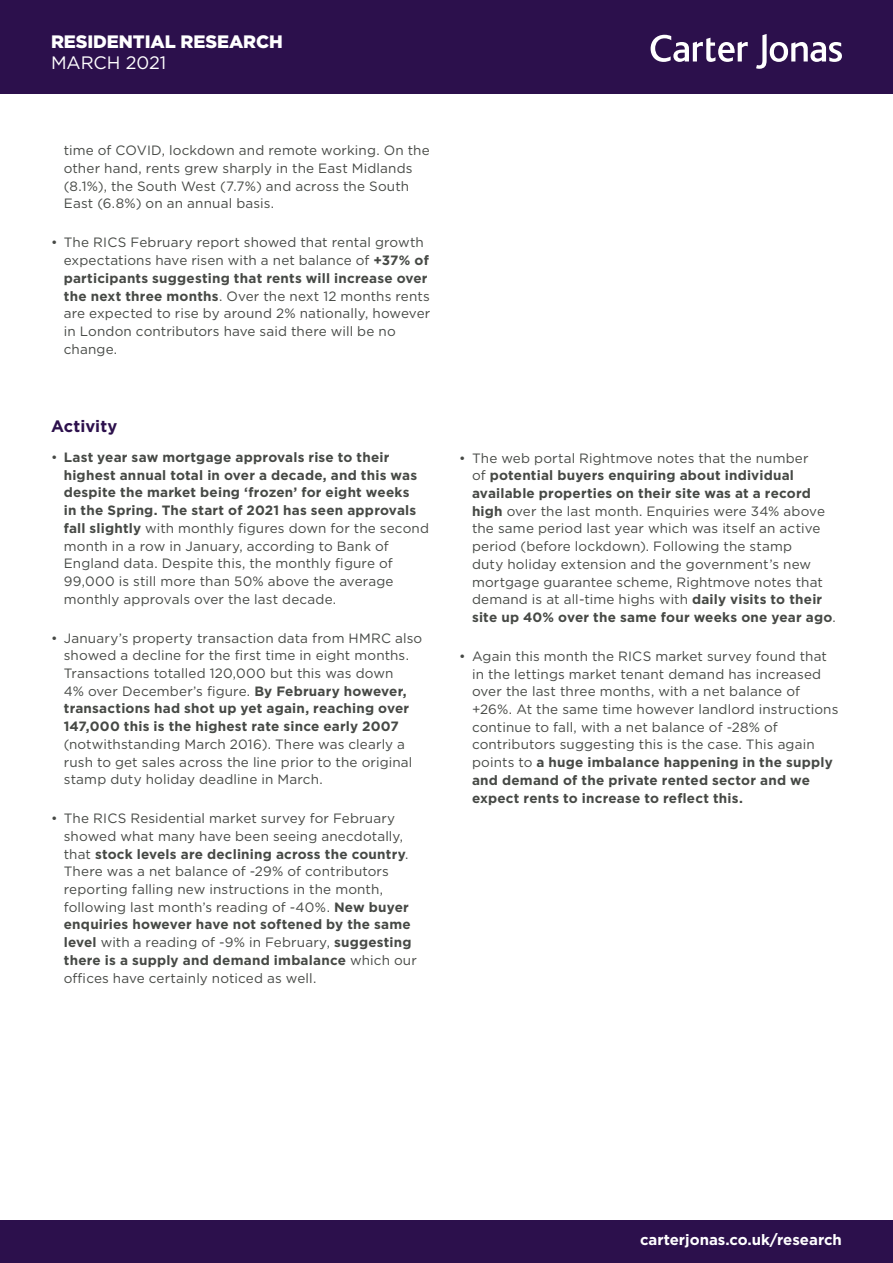
<style>
.page{position:relative;width:893px;height:1263px;background:#fff}
.page>*{position:absolute;margin:0;border:0;box-sizing:border-box;transform-origin:0 0}
.t1{font:900 18px "Gotham";letter-spacing:-.005em;color:#fff}
.t2{font:18px "Gotham";letter-spacing:-.005em;color:#fff}
.Body_Copy{font:700 16.5px "Gotham";letter-spacing:.005em;color:#2c104c}
.t3{font:700 15px "Gotham";color:#fff}
.Body_Copy-2{font:13.5px/17.7px "Gotham";letter-spacing:.01em;color:#464945}
.s1{font-weight:700}
</style>
<div class="page">
<div style="left:0;top:1220px;width:893px;height:43px;background:#2c104c"></div>
<div style="left:0;top:0;width:893px;height:94px;background:#2c104c"></div>
<svg style="left:756px;top:34px;width:86px;height:35px"></svg>
<svg style="left:651px;top:35px;width:97px;height:27px"></svg>
<h1 class="t1" style="left:51px;top:30px;width:233px">RESIDENTIAL RESEARCH</h1>
<h1 class="t2" style="left:51px;top:51px;width:117px">MARCH 2021</h1>
<p class="Body_Copy-2" style="left:64px;top:141px;width:367px">time of COVID, lockdown and remote working. On the other hand, rents grew sharply in the East Midlands (8.1%), the South West (7.7%) and across the South East (6.8%) on an annual basis.</p>
<p class="Body_Copy-2" style="left:64px;top:234px;width:368px;text-indent:-13px">• The RICS February report showed that rental growth expectations have risen with a net balance of <span class="s1">+37% of participants suggesting that rents will increase over the next three months</span>. Over the next 12 months rents are expected to rise by around 2% nationally, however in London contributors have said there will be no change.</p>
<p class="Body_Copy" style="left:51px;top:415px;width:68px">Activity</p>
<p class="Body_Copy-2" style="left:64px;top:448px;width:367px;text-indent:-13px">• <span class="s1">Last year saw mortgage approvals rise to their highest annual total in over a decade, and this was despite the market being ‘frozen’ for eight weeks<br>in the Spring. The start of 2021 has seen approvals fall slightly</span> with monthly figures down for the second month in a row in January, according to Bank of England data. Despite this, the monthly figure of 99,000 is still more than 50% above the average monthly approvals over the last decade.</p>
<p class="Body_Copy-2" style="left:64px;top:629px;width:360px;text-indent:-13px">• January’s property transaction data from HMRC also showed a decline for the first time in eight months.<br>Transactions totalled 120,000 but this was down<br>4% over December’s figure. <span class="s1">By February however, transactions had shot up yet again, reaching over 147,000 this is the highest rate since early 2007 </span>(notwithstanding March 2016). There was clearly a rush to get sales across the line prior to the original stamp duty holiday deadline in March.</p>
<p class="Body_Copy-2" style="left:64px;top:809px;width:355px;text-indent:-13px">• The RICS Residential market survey for February showed what many have been seeing anecdotally, that <span class="s1">stock levels are declining across the country</span>.<br>There was a net balance of -29% of contributors reporting falling new instructions in the month, following last month’s reading of -40%. <span class="s1">New buyer enquiries however have not softened by the same level</span> with a reading of -9% in February, <span class="s1">suggesting there is a supply and demand imbalance</span> which our offices have certainly noticed as well.</p>
<p class="Body_Copy-2" style="left:472px;top:449px;width:365px;text-indent:-13px">• The web portal Rightmove notes that the number<br>of <span class="s1">potential buyers enquiring about individual available properties on their site was at a record high</span> over the last month. Enquiries were 34% above the same period last year which was itself an active period (before lockdown). Following the stamp<br>duty holiday extension and the government’s new mortgage guarantee scheme, Rightmove notes that demand is at all-time highs with <span class="s1">daily visits to their site up 40% over the same four weeks one year ago</span>.</p>
<p class="Body_Copy-2" style="left:472px;top:647px;width:368px;text-indent:-13px">• Again this month the RICS market survey found that in the lettings market tenant demand has increased over the last three months, with a net balance of +26%. At the same time however landlord instructions continue to fall, with a net balance of -28% of contributors suggesting this is the case. This again points to <span class="s1">a huge imbalance happening in the supply and demand of the private rented sector and we expect rents to increase to reflect this.</span></p>
<p class="t3" style="left:640px;top:1230px;width:203px">carterjonas.co.uk/research</p>
</div>
